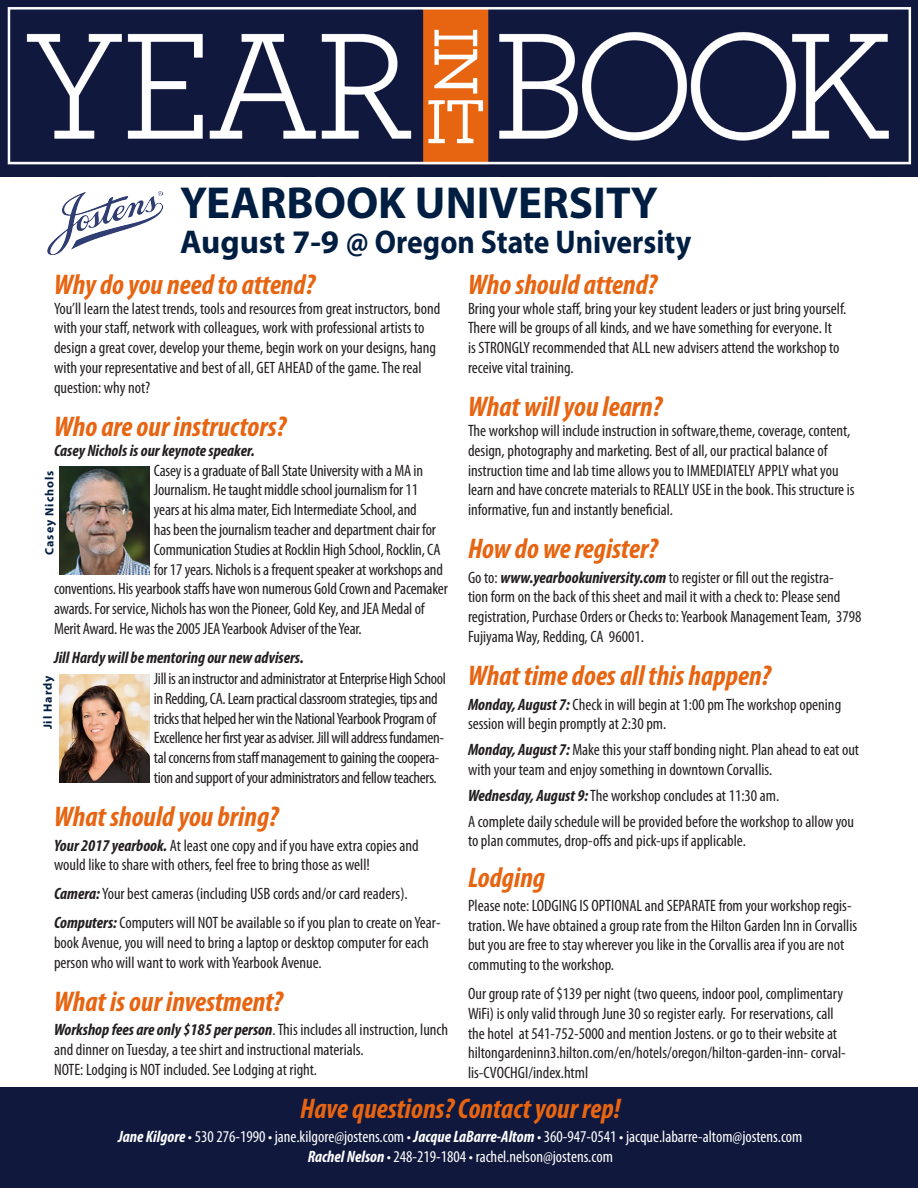
<style>
.page{position:relative;width:918px;height:1188px;background:#fff}
.page>*{position:absolute;margin:0;border:0;box-sizing:border-box;transform-origin:0 0}
.t1{font:700 45px "Myriad Pro";color:#001e41}
.t2{font:700 33px "Myriad Pro";color:#001e41}
.Subhead_1{font:italic 700 condensed 28.5px "Myriad Pro";color:#e76411}
.Body{font:condensed 16.5px/19.8px "Myriad Pro";color:#231f20}
.Body-2{font:condensed 16.5px/19.8px "Myriad Pro";letter-spacing:-.02em;color:#231f20}
.Body-3{font:condensed 16.5px/19.8px "Myriad Pro";color:#fff;text-align:center}
.Body-4{font:italic 700 condensed 16.5px "Myriad Pro";color:#231f20}
.t3{font:700 12px "Myriad Pro";letter-spacing:.075em;color:#001e41}
.s1{font-weight:700;font-style:italic}
</style>
<div class="page">
<img style="left:59px;top:466px;width:90px;height:108px">
<img style="left:59px;top:675px;width:90px;height:108px">
<img style="left:0;top:0;width:918px;height:177px">
<img style="left:48px;top:192px;width:114px;height:63px">
<div style="left:0;top:1088px;width:918px;height:100px;background:#10193d"></div>
<p class="t1" style="left:180px;top:173px;width:480px">YEARBOOK UNIVERSITY</p>
<p class="t2" style="left:180px;top:220px;width:513px">August 7-9 @ Oregon State University</p>
<p class="Subhead_1" style="left:54px;top:267px;width:263px">Why do you need to attend?</p>
<p class="Body" style="left:54px;top:298px;width:388px">You’ll learn the latest trends, tools and resources from great instructors, bond with your staff, network with colleagues, work with professional artists to design a great cover, develop your theme, begin work on your designs, hang with your representative and best of all, GET AHEAD of the game. The real question: why not?</p>
<p class="Subhead_1" style="left:54px;top:409px;width:234px">Who are our instructors?</p>
<p class="Body-4" style="left:54px;top:440px;width:202px">Casey Nichols is our keynote speaker.</p>
<p class="Body" style="left:154px;top:460px;width:271px">Casey is a graduate of Ball State University with a MA in</p>
<p class="Body" style="left:154px;top:480px;width:266px">Journalism. He taught middle school journalism for 11</p>
<p class="Body" style="left:154px;top:500px;width:264px">years at his alma mater, Eich Intermediate School, and</p>
<p class="Body" style="left:154px;top:519px;width:284px">has been the journalism teacher and department chair for</p>
<p class="Body" style="left:154px;top:539px;width:288px">Communication Studies at Rocklin High School, Rocklin, CA</p>
<p class="Body" style="left:154px;top:559px;width:291px">for 17 years. Nichols is a frequent speaker at workshops and</p>
<p class="Body" style="left:54px;top:579px;width:395px">conventions. His yearbook staffs have won numerous Gold Crown and Pacemaker</p>
<p class="Body" style="left:54px;top:599px;width:372px">awards. For service, Nichols has won the Pioneer, Gold Key, and JEA Medal of</p>
<p class="Body" style="left:54px;top:618px;width:309px">Merit Award. He was the 2005 JEA Yearbook Adviser of the Year.</p>
<p class="Body-4" style="left:54px;top:647px;width:251px">Jill Hardy will be mentoring our new advisers.</p>
<p class="Body-2" style="left:154px;top:669px;width:294px">Jill is an instructor and administrator at Enterprise High School in Redding, CA. Learn practical classroom strategies, tips and tricks that helped her win the National Yearbook Program of Excellence her first year as adviser. Jill will address fundamen&shy;tal concerns from staff management to gaining the coopera&shy;tion and support of your administrators and fellow teachers.</p>
<p class="Subhead_1" style="left:54px;top:799px;width:226px">What should you bring?</p>
<p class="Body" style="left:54px;top:835px;width:366px"><span class="s1">Your 2017 yearbook.</span> At least one copy and if you have extra copies and would like to share with others, feel free to bring those as well!</p>
<p class="Body" style="left:54px;top:884px;width:355px"><span class="s1">Camera:</span> Your best cameras (including USB cords and/or card readers).</p>
<p class="Body" style="left:54px;top:912px;width:388px"><span class="s1">Computers:</span> Computers will NOT be available so if you plan to create on Year&shy;book Avenue, you will need to bring a laptop or desktop computer for each person who will want to work with Yearbook Avenue.</p>
<p class="Subhead_1" style="left:54px;top:984px;width:230px">What is our investment?</p>
<p class="Body" style="left:54px;top:1020px;width:396px"><span class="s1">Workshop fees are only $185 per person</span>. This includes all instruction, lunch and dinner on Tuesday, a tee shirt and instructional materials.<br>NOTE: Lodging is NOT included. See Lodging at right.</p>
<p class="t3" style="left:42px;top:555px;width:85px;rotate:-90deg">Casey Nichols</p>
<p class="t3" style="left:40px;top:729px;width:55px;rotate:-90deg">Jil Hardy</p>
<p class="Subhead_1" style="left:468px;top:267px;width:191px">Who should attend?</p>
<p class="Body" style="left:468px;top:298px;width:380px">Bring your whole staff, bring your key student leaders or just bring yourself.<br>There will be groups of all kinds, and we have something for everyone. It<br>is STRONGLY recommended that ALL new advisers attend the workshop to receive vital training.</p>
<p class="Subhead_1" style="left:468px;top:389px;width:196px">What will you learn?</p>
<p class="Body" style="left:468px;top:420px;width:388px">The workshop will include instruction in software,theme, coverage, content, design, photography and marketing. Best of all, our practical balance of instruction time and lab time allows you to IMMEDIATELY APPLY what you learn and have concrete materials to REALLY USE in the book. This structure is informative, fun and instantly beneficial.</p>
<p class="Subhead_1" style="left:468px;top:531px;width:191px">How do we register?</p>
<p class="Body" style="left:468px;top:567px;width:395px">Go to: <span class="s1">www.yearbookuniversity.com</span> to register or fill out the registra-<br>tion form on the back of this sheet and mail it with a check to: Please send registration, Purchase Orders or Checks to: Yearbook Management Team, 3798<br>Fujiyama Way, Redding, CA 96001.</p>
<p class="Subhead_1" style="left:468px;top:658px;width:304px">What time does all this happen?</p>
<p class="Body" style="left:468px;top:694px;width:375px"><span class="s1">Monday, August 7:</span> Check in will begin at 1:00 pm The workshop opening session will begin promptly at 2:30 pm.</p>
<p class="Body" style="left:468px;top:740px;width:393px"><span class="s1">Monday, August 7:</span> Make this your staff bonding night. Plan ahead to eat out with your team and enjoy something in downtown Corvallis.</p>
<p class="Body" style="left:468px;top:785px;width:313px"><span class="s1">Wednesday, August 9:</span> The workshop concludes at 11:30 am.</p>
<p class="Body" style="left:468px;top:811px;width:388px">A complete daily schedule will be provided before the workshop to allow you to plan commutes, drop-offs and pick-ups if applicable.</p>
<p class="Subhead_1" style="left:468px;top:859px;width:79px">Lodging</p>
<p class="Body" style="left:468px;top:895px;width:391px">Please note: LODGING IS OPTIONAL and SEPARATE from your workshop regis&shy;tration. We have obtained a group rate from the Hilton Garden Inn in Corvallis but you are free to stay wherever you like in the Corvallis area if you are not commuting to the workshop.</p>
<p class="Body" style="left:468px;top:984px;width:379px">Our group rate of $139 per night (two queens, indoor pool, complimentary WiFi) is only valid through June 30 so register early. For reservations, call the hotel at 541-752-5000 and mention Jostens. or go to their website at hiltongardeninn3.hilton.com/en/hotels/oregon/hilton-garden-inn- corval&shy;lis-CVOCHGI/index.html</p>
<p class="Subhead_1" style="left:300px;top:1091px;width:322px">Have questions? Contact your rep!</p>
<p class="Body-3" style="left:118px;top:1127px;width:686px"><span class="s1">Jane Kilgore</span> • 530 276-1990 • jane.kilgore@jostens.com • <span class="s1">Jacque LaBarre-Altom</span> • 360-947-0541 • jacque.labarre-altom@jostens.com<br><span class="s1">Rachel Nelson</span> • 248-219-1804 • rachel.nelson@jostens.com</p>
</div>
